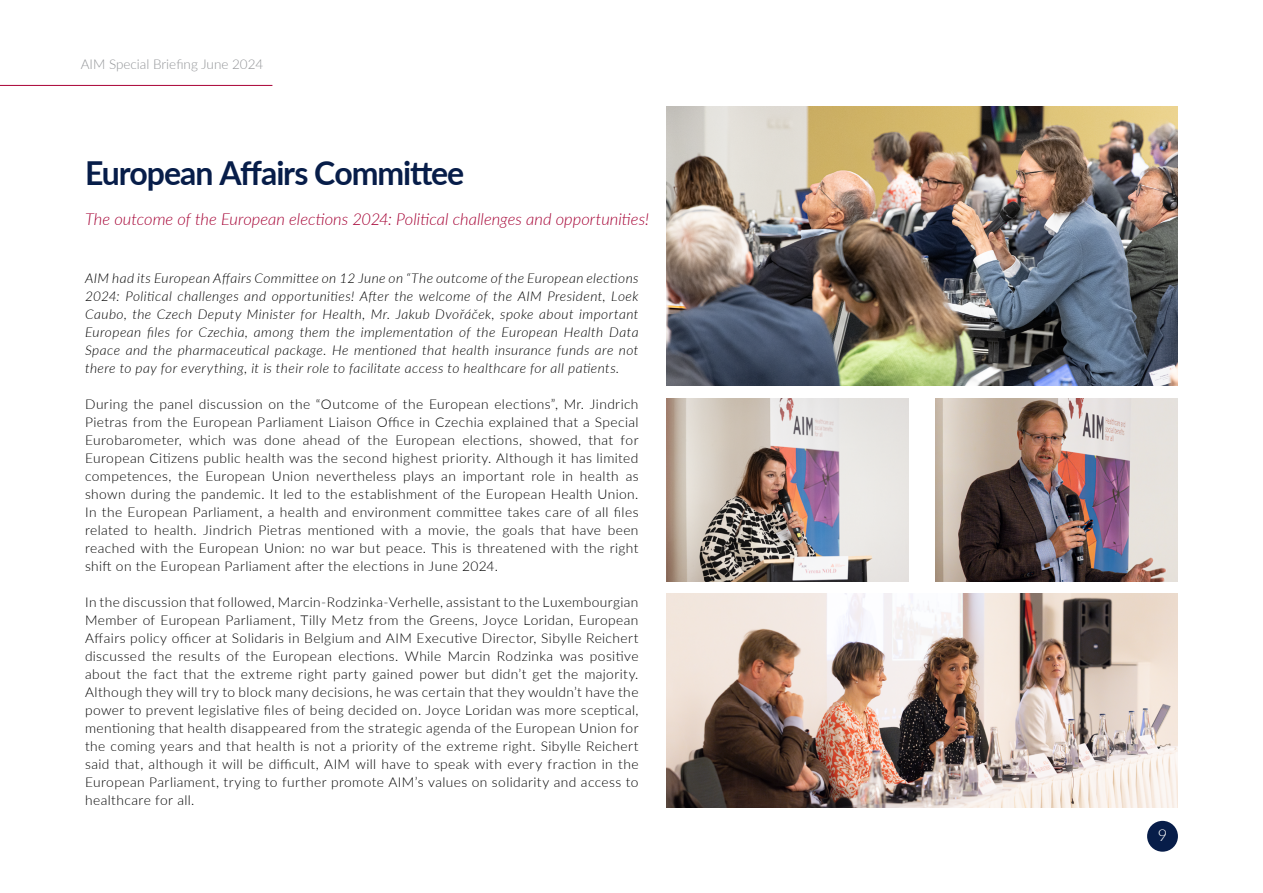
<style>
.page{position:relative;width:1263px;height:893px;background:#fff}
.page>*{position:absolute;margin:0;border:0;box-sizing:border-box;transform-origin:0 0}
.t1{font:700 33px "Lato";letter-spacing:-.035em;color:#071d49}
.t2{font:italic 300 16.5px "Lato";color:#a50034}
.t3{font:300 16.5px "Lato";color:#fff}
.t4{font:300 13.5px/18px "Lato";letter-spacing:.03em;color:#000;text-align:justify}
.t5{font:italic 300 13.5px/18px "Lato";letter-spacing:.03em;color:#000;text-align:justify}
.t6{font:300 13.5px "Lato";color:#939598}
</style>
<div class="page">
<div style="left:1147px;top:821px;width:31px;height:31px;background:#071d49;border-radius:50%"></div>
<hr style="left:0;top:85px;width:272px;height:1px;background:#a90034">
<img style="left:935px;top:398px;width:243px;height:184px">
<img style="left:667px;top:398px;width:241px;height:184px">
<img style="left:667px;top:593px;width:511px;height:215px">
<img style="left:667px;top:106px;width:511px;height:280px">
<p class="t6" style="left:81px;top:55px;width:184px">AIM Special Briefing June 2024</p>
<h1 class="t1" style="left:85px;top:148px;width:381px">European Affairs Committee</h1>
<p class="t2" style="left:85px;top:208px;width:565px">The outcome of the European elections 2024: Political challenges and opportunities!</p>
<p class="t5" style="left:85px;top:269px;width:555px">AIM had its European Affairs Committee on 12 June on “The outcome of the European elections 2024: Political challenges and opportunities! After the welcome of the AIM President, Loek Caubo, the Czech Deputy Minister for Health, Mr. Jakub Dvořáček, spoke about important European files for Czechia, among them the implementation of the European Health Data Space and the pharmaceutical package. He mentioned that health insurance funds are not there to pay for everything, it is their role to facilitate access to healthcare for all patients.</p>
<p class="t4" style="left:85px;top:395px;width:555px">During the panel discussion on the “Outcome of the European elections”, Mr. Jindrich Pietras from the European Parliament Liaison Office in Czechia explained that a Special Eurobarometer, which was done ahead of the European elections, showed, that for European Citizens public health was the second highest priority. Although it has limited competences, the European Union nevertheless plays an important role in health as shown during the pandemic. It led to the establishment of the European Health Union.<br>In the European Parliament, a health and environment committee takes care of all files related to health. Jindrich Pietras mentioned with a movie, the goals that have been reached with the European Union: no war but peace. This is threatened with the right shift on the European Parliament after the elections in June 2024.</p>
<p class="t4" style="left:85px;top:593px;width:555px">In the discussion that followed, Marcin-Rodzinka-Verhelle, assistant to the Luxembourgian Member of European Parliament, Tilly Metz from the Greens, Joyce Loridan, European Affairs policy officer at Solidaris in Belgium and AIM Executive Director, Sibylle Reichert discussed the results of the European elections. While Marcin Rodzinka was positive about the fact that the extreme right party gained power but didn’t get the majority.<br>Although they will try to block many decisions, he was certain that they wouldn’t have the power to prevent legislative files of being decided on. Joyce Loridan was more sceptical, mentioning that health disappeared from the strategic agenda of the European Union for the coming years and that health is not a priority of the extreme right. Sibylle Reichert said that, although it will be difficult, AIM will have to speak with every fraction in the European Parliament, trying to further promote AIM’s values on solidarity and access to healthcare for all.</p>
<p class="t3" style="left:1158px;top:824px;width:11px">9</p>
</div>
